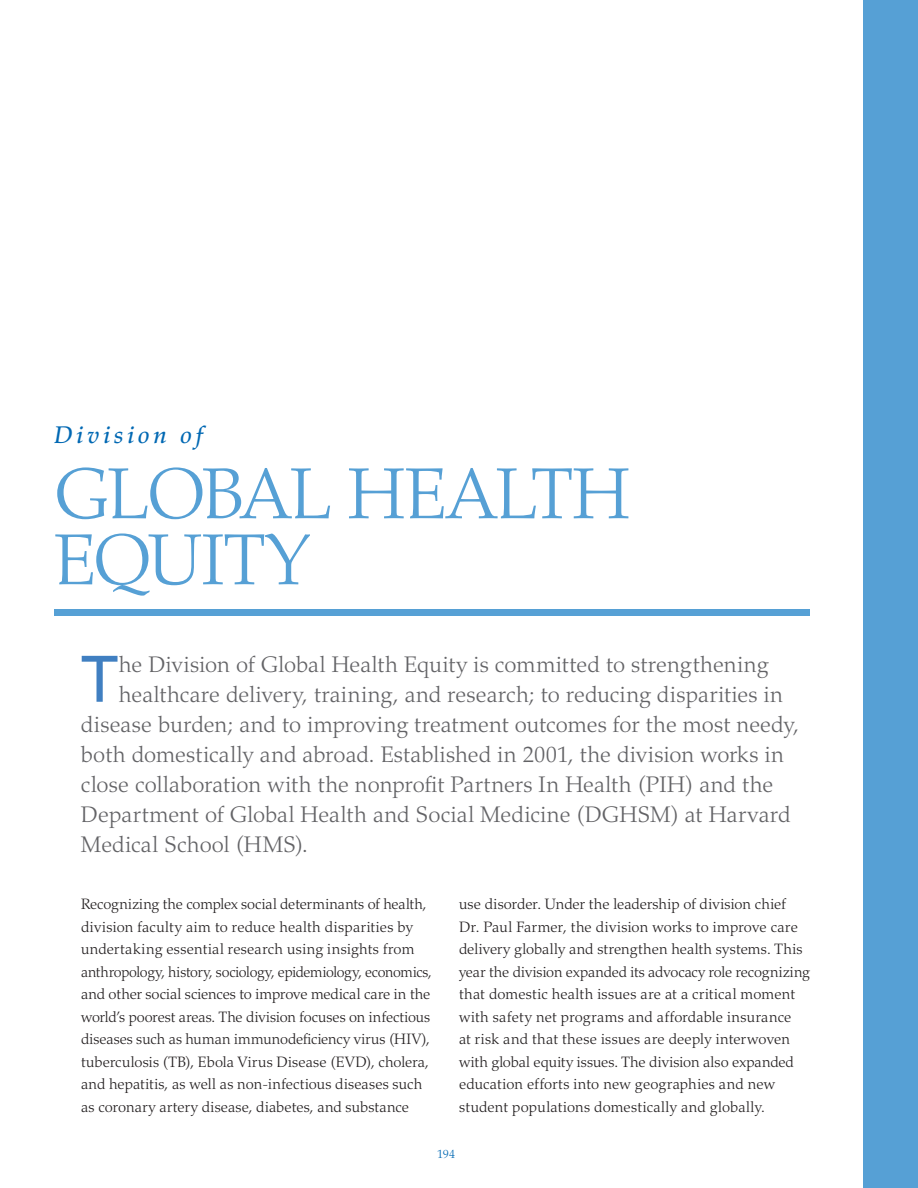
<style>
.page{position:relative;width:918px;height:1188px;background:#fff}
.page>*{position:absolute;margin:0;border:0;box-sizing:border-box;transform-origin:0 0}
.t1{font:300 72px/66px "Palatino LT Std";letter-spacing:-.015em;color:#56a0d5}
.t2{font:500 64.8px "Avenir LT Std";color:#407fc1}
.t3{font:italic 500 24px "Palatino LT Std";letter-spacing:.16em;color:#0168b3}
.t4{font:300 22.5px "Palatino LT Std";letter-spacing:.005em;color:#636366}
.t5{font:300 15px/22.5px "Palatino LT Std";letter-spacing:.005em;color:#231f20}
.t6{font:300 12px "Palatino LT Std";color:#0168b3}
</style>
<div class="page">
<div style="left:864px;top:0;width:54px;height:1188px;background:#56a0d5"></div>
<div style="left:54px;top:609px;width:756px;height:7px;background:#56a0d5"></div>
<h3 class="t3" style="left:54px;top:421px;width:151px">Division of</h3>
<h1 class="t1" style="left:54px;top:462px;width:577px">GLOBAL HEALTH<br>EQUITY</h1>
<h2 class="t2" style="left:81px;top:642px;width:39px">T</h2>
<h3 class="t4" style="left:119px;top:651px;width:651px">he Division of Global Health Equity is committed to strengthening</h3>
<h3 class="t4" style="left:119px;top:681px;width:666px">healthcare delivery, training, and research; to reducing disparities in</h3>
<h3 class="t4" style="left:81px;top:711px;width:720px">disease burden; and to improving treatment outcomes for the most needy,</h3>
<h3 class="t4" style="left:81px;top:741px;width:705px">both domestically and abroad. Established in 2001, the division works in</h3>
<h3 class="t4" style="left:81px;top:771px;width:694px">close collaboration with the nonprofit Partners In Health (PIH) and the</h3>
<h3 class="t4" style="left:81px;top:801px;width:711px">Department of Global Health and Social Medicine (DGHSM) at Harvard</h3>
<h3 class="t4" style="left:81px;top:831px;width:228px">Medical School (HMS).</h3>
<p class="t5" style="left:81px;top:893px;width:352px">Recognizing the complex social determinants of health, division faculty aim to reduce health disparities by undertaking essential research using insights from anthropology, history, sociology, epidemiology, economics, and other social sciences to improve medical care in the world’s poorest areas. The division focuses on infectious diseases such as human immunodeficiency virus (HIV), tuberculosis (TB), Ebola Virus Disease (EVD), cholera, and hepatitis, as well as non-infectious diseases such as coronary artery disease, diabetes, and substance</p>
<p class="t5" style="left:459px;top:893px;width:353px">use disorder. Under the leadership of division chief Dr. Paul Farmer, the division works to improve care delivery globally and strengthen health systems. This year the division expanded its advocacy role recognizing that domestic health issues are at a critical moment with safety net programs and affordable insurance<br>at risk and that these issues are deeply interwoven with global equity issues. The division also expanded education efforts into new geographies and new student populations domestically and globally.</p>
<p class="t6" style="left:437px;top:1147px;width:20px">194</p>
</div>
